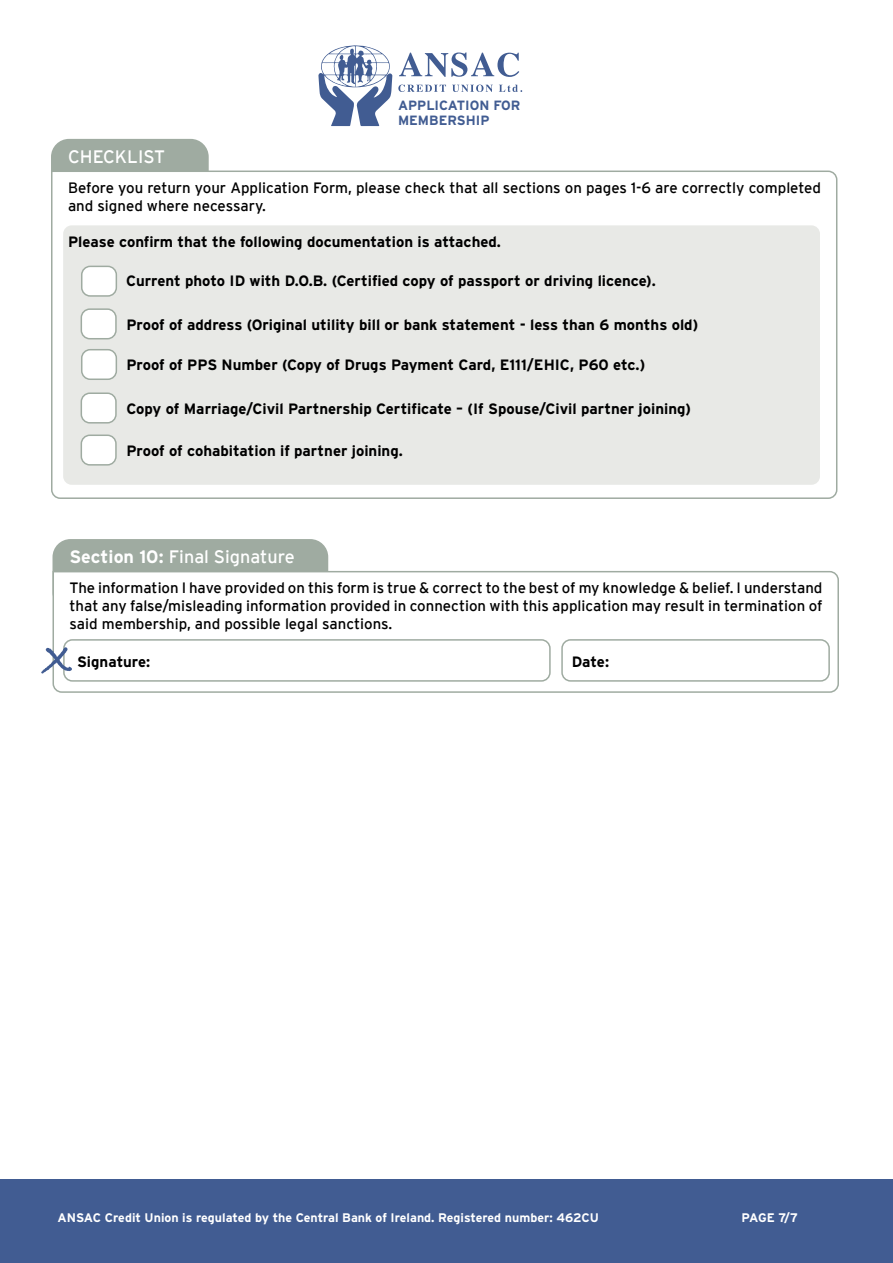
<style>
.page{position:relative;width:893px;height:1263px;background:#fff}
.page>*{position:absolute;margin:0;border:0;box-sizing:border-box;transform-origin:0 0}
.t1{font:18px "Interstate";color:#fff}
.t2{font:700 15px "Interstate";color:#000}
.t3{font:15px/18px "Interstate";color:#000}
.t4{font:700 13.35px/14.9px "Interstate";color:#415c92}
.t5{font:700 12.45px "Interstate";color:#fff}
.s1{font-weight:700}
</style>
<div class="page">
<svg style="left:318px;top:45px;width:74px;height:81px"></svg>
<svg style="left:399px;top:52px;width:120px;height:25px"></svg>
<svg style="left:398px;top:85px;width:48px;height:7px"></svg>
<svg style="left:452px;top:85px;width:41px;height:7px"></svg>
<svg style="left:499px;top:85px;width:23px;height:7px"></svg>
<div style="left:0;top:1179px;width:893px;height:84px;background:#415c92"></div>
<div style="left:51px;top:139px;width:158px;height:71px;background:#9faba1;border-radius:18px"></div>
<svg style="left:51px;top:170px;width:787px;height:329px"></svg>
<div style="left:63px;top:225px;width:757px;height:260px;background:#e8e9e6;border-radius:9px"></div>
<div style="left:82px;top:266px;width:34px;height:30px;background:#fff;border-radius:9px"></div>
<div style="left:81px;top:266px;width:36px;height:31px;border:2px solid #9faba1;border-radius:9px"></div>
<div style="left:81px;top:309px;width:35px;height:30px;background:#fff;border-radius:9px"></div>
<div style="left:81px;top:308px;width:36px;height:31px;border:2px solid #9faba1;border-radius:9px"></div>
<div style="left:82px;top:350px;width:34px;height:29px;background:#fff;border-radius:9px"></div>
<div style="left:81px;top:349px;width:36px;height:31px;border:2px solid #9faba1;border-radius:9px"></div>
<div style="left:81px;top:393px;width:35px;height:30px;background:#fff;border-radius:9px"></div>
<div style="left:81px;top:392px;width:36px;height:32px;border:2px solid #9faba1;border-radius:9px"></div>
<div style="left:81px;top:435px;width:35px;height:30px;background:#fff;border-radius:9px"></div>
<div style="left:81px;top:434px;width:36px;height:32px;border:2px solid #9faba1;border-radius:9px"></div>
<div style="left:52px;top:539px;width:276px;height:71px;background:#9faba1;border-radius:18px"></div>
<svg style="left:52px;top:570px;width:787px;height:123px"></svg>
<div style="left:561px;top:639px;width:269px;height:43px;border:2px solid #9faba1;border-radius:9px"></div>
<div style="left:63px;top:639px;width:488px;height:43px;border:2px solid #9faba1;border-radius:9px"></div>
<svg style="left:41px;top:647px;width:31px;height:26px"></svg>
<p class="t4" style="left:398px;top:97px;width:124px">APPLICATION FOR<br>MEMBERSHIP</p>
<p class="t1" style="left:68px;top:146px;width:99px">CHECKLIST</p>
<p class="t3" style="left:68px;top:179px;width:754px">Before you return your Application Form, please check that all sections on pages 1-6 are correctly completed and signed where necessary.</p>
<p class="t2" style="left:68px;top:234px;width:434px">Please confirm that the following documentation is attached.</p>
<p class="t2" style="left:126px;top:273px;width:531px">Current photo ID with D.O.B. (Certified copy of passport or driving licence).</p>
<p class="t2" style="left:126px;top:316px;width:573px">Proof of address (Original utility bill or bank statement - less than 6 months old)</p>
<p class="t2" style="left:126px;top:357px;width:520px">Proof of PPS Number (Copy of Drugs Payment Card, E111/EHIC, P60 etc.)</p>
<p class="t2" style="left:126px;top:400px;width:566px">Copy of Marriage/Civil Partnership Certificate – (If Spouse/Civil partner joining)</p>
<p class="t2" style="left:126px;top:442px;width:278px">Proof of cohabitation if partner joining.</p>
<p class="t1" style="left:70px;top:546px;width:227px"><span class="s1">Section 10:</span> Final Signature</p>
<p class="t3" style="left:70px;top:579px;width:754px;text-align:justify">The information I have provided on this form is true &amp; correct to the best of my knowledge &amp; belief. I understand that any false/misleading information provided in connection with this application may result in termination of said membership, and possible legal sanctions.</p>
<p class="t2" style="left:77px;top:653px;width:75px">Signature:</p>
<p class="t2" style="left:572px;top:653px;width:39px">Date:</p>
<p class="t5" style="left:57px;top:1210px;width:543px">ANSAC Credit Union is regulated by the Central Bank of Ireland. Registered number: 462CU</p>
<p class="t5" style="left:741px;top:1210px;width:58px">PAGE 7/7</p>
</div>
